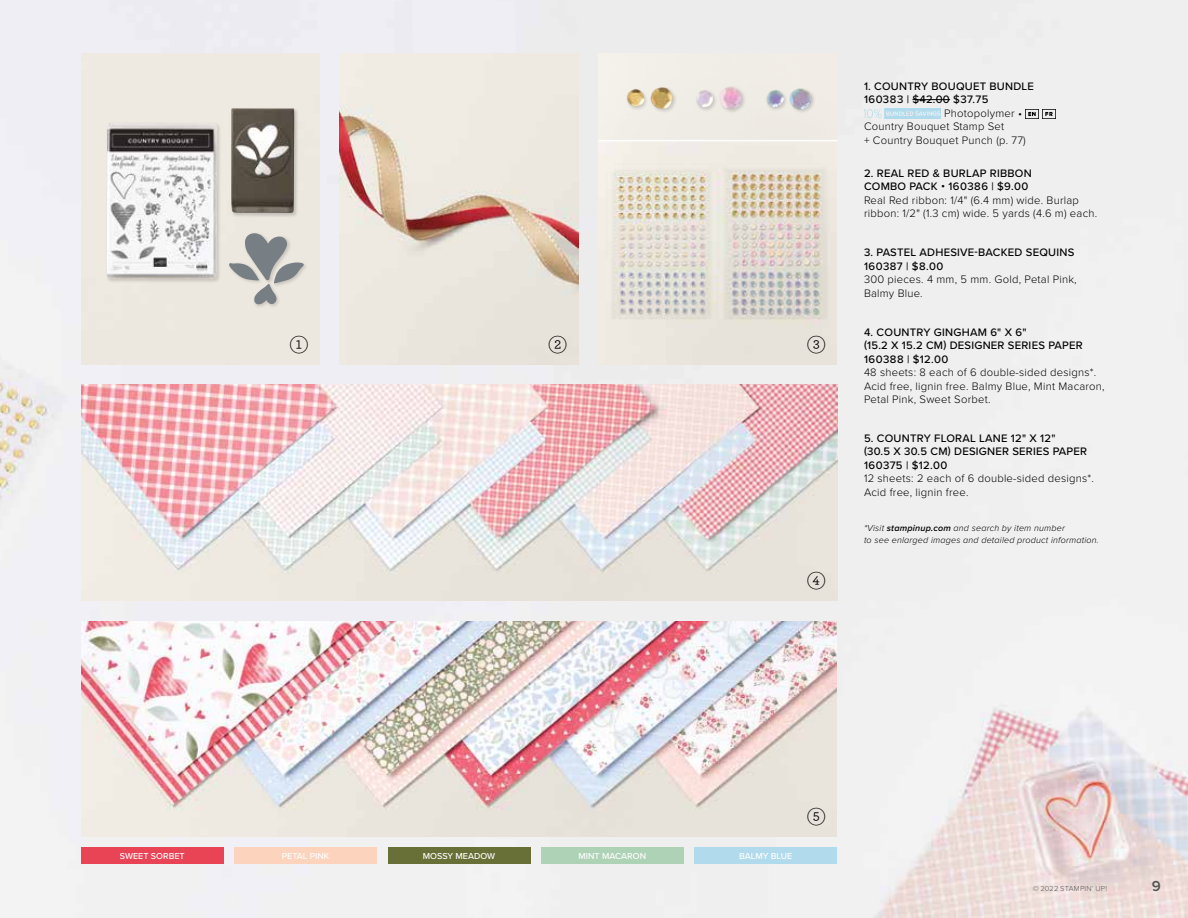
<style>
.page{position:relative;width:1188px;height:918px;background:#fff}
.page>*{position:absolute;margin:0;border:0;box-sizing:border-box;transform-origin:0 0}
.t1{font:18px "Archer";color:#000}
.t2{font:600 15px "Proxima Nova";color:#525453}
.t3{font:300 11.25px/13.5px "Proxima Nova";letter-spacing:.02em;color:#000}
.t4{font:500 11.25px/13.5px "Proxima Nova";letter-spacing:.02em;color:#000}
.t5{font:italic 300 9px/12px "Proxima Nova";letter-spacing:.02em;color:#000}
.t6{font:500 9px "Proxima Nova";color:#fff}
.t7{font:300 7.5px "Proxima Nova";letter-spacing:.03em;color:#525453}
.s1{font-weight:600}
.s2{font-family:"Proxima Nova T";font-weight:100}
</style>
<div class="page">
<img style="left:0;top:0;width:1188px;height:918px">
<img style="left:81px;top:385px;width:756px;height:216px">
<div style="left:388px;top:848px;width:142px;height:16px;background:#687037"></div>
<div style="left:234px;top:848px;width:143px;height:16px;background:#fcd3bc"></div>
<div style="left:694px;top:848px;width:143px;height:16px;background:#b1dbec"></div>
<img style="left:599px;top:141px;width:238px;height:223px">
<div style="left:599px;top:54px;width:238px;height:86px;background:#f0ede7"></div>
<div style="left:541px;top:848px;width:143px;height:16px;background:#add2b5"></div>
<div style="left:81px;top:848px;width:143px;height:16px;background:#e94356"></div>
<img style="left:340px;top:54px;width:238px;height:310px">
<div style="left:81px;top:54px;width:239px;height:310px;background:#eeeae1"></div>
<img style="left:81px;top:621px;width:756px;height:216px">
<hr style="left:912px;top:99px;width:38px;height:1px;background:#000">
<img style="left:864px;top:109px;width:77px;height:9px">
<img style="left:1025px;top:109px;width:14px;height:10px">
<img style="left:1042px;top:109px;width:14px;height:10px">
<div style="left:230px;top:107px;width:69px;height:111px;background:#000;opacity:.18"></div>
<img style="left:231px;top:108px;width:63px;height:105px">
<hr style="left:599px;top:140px;width:238px;height:1px;background:#fff">
<div style="left:106px;top:122px;width:116px;height:162px;background:#000;opacity:.15"></div>
<img style="left:107px;top:123px;width:111px;height:156px">
<div style="left:228px;top:262px;width:36px;height:23px;background:#ece8df"></div>
<div style="left:253px;top:283px;width:28px;height:26px;background:#000;opacity:.15"></div>
<div style="left:273px;top:261px;width:35px;height:27px;background:#000;opacity:.15"></div>
<svg style="left:229px;top:233px;width:75px;height:71px"></svg>
<div style="left:765px;top:87px;width:51px;height:27px;background:#000;opacity:.15"></div>
<img style="left:767px;top:90px;width:17px;height:17px;border-radius:8px">
<img style="left:789px;top:88px;width:23px;height:22px">
<div style="left:695px;top:85px;width:51px;height:29px;background:#000;opacity:.15"></div>
<img style="left:696px;top:90px;width:17px;height:18px;border-radius:9px">
<img style="left:719px;top:87px;width:23px;height:23px">
<div style="left:626px;top:86px;width:52px;height:27px;background:#000;opacity:.15"></div>
<img style="left:627px;top:89px;width:17px;height:18px">
<img style="left:650px;top:87px;width:24px;height:23px">
<h1 class="t1" style="left:289px;top:331px;width:21px">1</h1>
<h1 class="t1" style="left:548px;top:331px;width:21px">2</h1>
<h1 class="t1" style="left:806px;top:331px;width:21px">3</h1>
<h1 class="t1" style="left:806px;top:568px;width:21px">4</h1>
<p class="t4" style="left:864px;top:79px;width:172px">1. COUNTRY BOUQUET BUNDLE<br>160383 | $42.00 $37.75</p>
<p class="t3" style="left:864px;top:106px;width:163px;text-indent:80px">Photopolymer •<br>Country Bouquet Stamp Set<br>+ Country Bouquet Punch (p. 77)</p>
<p class="t4" style="left:864px;top:166px;width:169px">2. REAL RED &amp; BURLAP RIBBON<br>COMBO PACK • 160386 | $9.00</p>
<p class="t3" style="left:864px;top:193px;width:235px">Real Red ribbon: 1/4" (6.4 mm) wide. Burlap ribbon: 1/2" (1.3 cm) wide. 5 yards (4.6 m) each.</p>
<p class="t4" style="left:864px;top:245px;width:212px">3. PASTEL ADHESIVE-BACKED SEQUINS<br>160387 | $8.00</p>
<p class="t3" style="left:864px;top:272px;width:214px">300 pieces. 4 mm, 5 mm. Gold, Petal Pink,<br>Balmy Blue.</p>
<p class="t4" style="left:864px;top:325px;width:220px">4. COUNTRY GINGHAM 6" X 6"<br>(15.2 X 15.2 CM) DESIGNER SERIES PAPER<br>160388 | $12.00</p>
<p class="t3" style="left:864px;top:365px;width:242px">48 sheets: 8 each of 6 double-sided designs*.<br>Acid free, lignin free. Balmy Blue, Mint Macaron,<br>Petal Pink, Sweet Sorbet.</p>
<p class="t4" style="left:864px;top:431px;width:225px">5. COUNTRY FLORAL LANE 12" X 12"<br>(30.5 X 30.5 CM) DESIGNER SERIES PAPER<br>160375 | $12.00</p>
<p class="t3" style="left:864px;top:471px;width:231px">12 sheets: 2 each of 6 double-sided designs*.<br>Acid free, lignin free.</p>
<p class="t5" style="left:864px;top:521px;width:236px">*Visit <span class="s1">stampinup.com</span> and search by item number<br>to see enlarged images and detailed product information.</p>
<p class="t6" style="left:120px;top:849px;width:66px">SWEET SORBET</p>
<p class="t6" style="left:282px;top:849px;width:49px">PETAL PINK</p>
<p class="t6" style="left:423px;top:849px;width:74px">MOSSY MEADOW</p>
<p class="t6" style="left:579px;top:849px;width:69px">MINT MACARON</p>
<p class="t6" style="left:739px;top:849px;width:55px">BALMY BLUE</p>
<h1 class="t1" style="left:806px;top:804px;width:21px">5</h1>
<p class="t7" style="left:1033px;top:883px;width:76px">© 2022 STAMPIN<span class="s2">'</span> UP!</p>
<h2 class="t2" style="left:1152px;top:875px;width:11px">9</h2>
</div>
